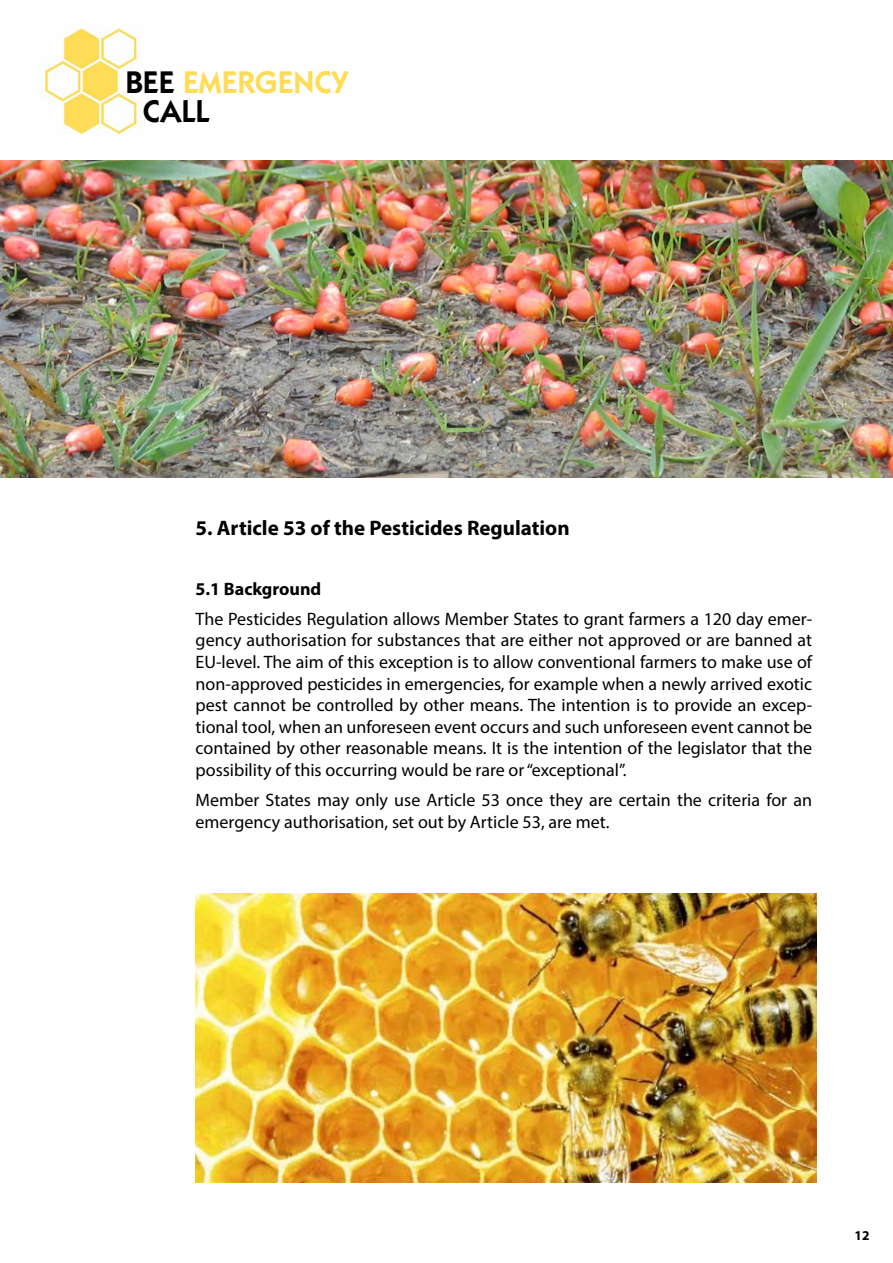
<style>
.page{position:relative;width:893px;height:1263px;background:#fff}
.page>*{position:absolute;margin:0;border:0;box-sizing:border-box;transform-origin:0 0}
.t1{font:31.5px/28.8px "Kabel ITC Hel Demi";color:#ffdc55}
.t2{font:700 21px "Myriad Pro";color:#000}
.t3{font:18px/21.6px "Myriad Pro";color:#000;text-align:justify}
.t4{font:700 18px "Myriad Pro";color:#000}
.t5{font:700 13.5px "Myriad Pro";color:#000}
.s1{color:#000}
</style>
<div class="page">
<img style="left:38px;top:21px;width:104px;height:113px">
<img style="left:0;top:161px;width:893px;height:317px">
<img style="left:196px;top:893px;width:620px;height:289px">
<h1 class="t1" style="left:143px;top:68px;width:206px;text-indent:-18px"><span class="s1">BEE</span> EMERGENCY<br><span class="s1">CALL</span></h1>
<p class="t2" style="left:196px;top:514px;width:376px">5. Article 53 of the Pesticides Regulation</p>
<p class="t4" style="left:196px;top:577px;width:127px">5.1 Background</p>
<p class="t3" style="left:196px;top:608px;width:618px">The Pesticides Regulation allows Member States to grant farmers a 120 day emer&shy;gency authorisation for substances that are either not approved or are banned at EU-level. The aim of this exception is to allow conventional farmers to make use of non-approved pesticides in emergencies, for example when a newly arrived exotic pest cannot be controlled by other means. The intention is to provide an excep&shy;tional tool, when an unforeseen event occurs and such unforeseen event cannot be contained by other reasonable means. It is the intention of the legislator that the possibility of this occurring would be rare or “exceptional”.</p>
<p class="t3" style="left:196px;top:789px;width:618px">Member States may only use Article 53 once they are certain the criteria for an emergency authorisation, set out by Article 53, are met.</p>
<p class="t5" style="left:855px;top:1227px;width:16px">12</p>
</div>
